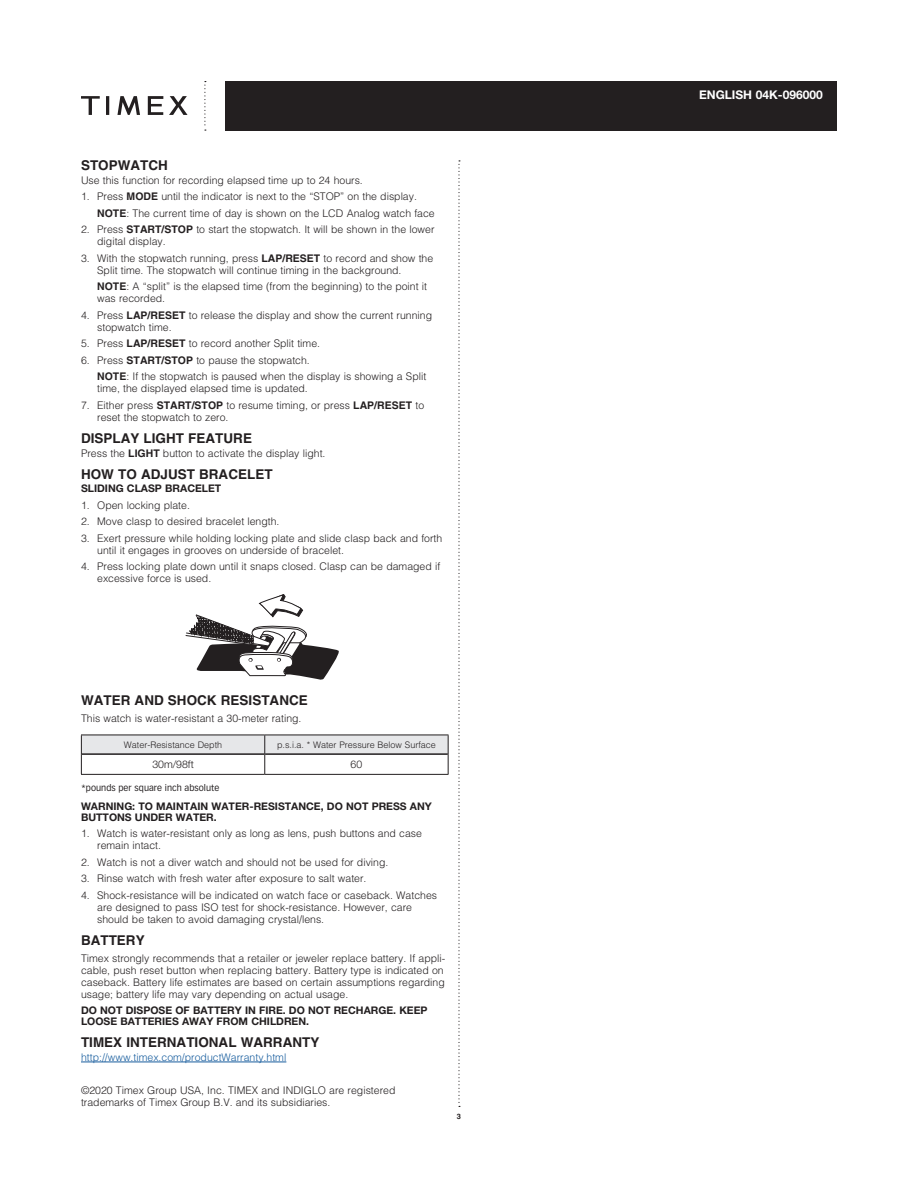
<style>
.page{position:relative;width:918px;height:1188px;background:#fff}
.page>*{position:absolute;margin:0;border:0;box-sizing:border-box;transform-origin:0 0}
.INS_Main_Headlines{font:700 13.5px "Helvetica";color:#231f20}
.INS_body_Text{font:700 13.5px "Helvetica";color:#231f20}
.INS_Numbered_TextNL{font:700 13.5px "Helvetica";color:#231f20}
.t1{font:700 12px "Helvetica Neue";color:#fff}
.INS_Numbered_TextNL-2{font:300 10.5px/12px "Helvetica";color:#231f20}
.INS_body_Text-2{font:300 10.5px/12px "Helvetica";color:#231f20}
.INS_body_Text-3{font:700 10.5px/11.2px "Helvetica Neue";color:#231f20}
.INS_body_Text-4{font:300 10.5px "Helvetica";color:#175d9e}
.INS_BODY_TEXT_SUBHEA{font:700 10.5px "Helvetica Neue";color:#231f20}
.Register_your_Produc{font:300 10.5px "Helvetica Neue";color:#231f20}
.TX_TabHead{font:300 9px "Helvetica";color:#231f20}
.TX_TabCaption{font:9px "Vectora LH";letter-spacing:.005em;color:#231f20}
.t2{font:700 7.5px "Helvetica";color:#231f20}
.s1{font-weight:700}
</style>
<div class="page">
<div style="left:226px;top:81px;width:611px;height:50px;background:#231f20"></div>
<svg style="left:458px;top:160px;width:2px;height:947px"></svg>
<svg style="left:204px;top:81px;width:2px;height:50px"></svg>
<svg style="left:117px;top:96px;width:23px;height:19px"></svg>
<svg style="left:81px;top:96px;width:19px;height:19px"></svg>
<svg style="left:148px;top:96px;width:15px;height:19px"></svg>
<hr style="left:106px;top:96px;width:3px;height:19px;background:#231f20">
<svg style="left:169px;top:96px;width:19px;height:19px"></svg>
<hr style="left:81px;top:1062px;width:205px;height:1px;background:#175d9e">
<svg style="left:185px;top:595px;width:154px;height:85px"></svg>
<svg style="left:81px;top:735px;width:368px;height:39px"></svg>
<hr style="left:81px;top:774px;width:184px;height:1px;background:#231f20">
<hr style="left:265px;top:774px;width:184px;height:1px;background:#231f20">
<p class="INS_Main_Headlines" style="left:81px;top:157px;width:88px">STOPWATCH</p>
<p class="INS_body_Text-2" style="left:81px;top:174px;width:283px">Use this function for recording elapsed time up to 24 hours.</p>
<p class="INS_Numbered_TextNL-2" style="left:81px;top:190px;width:338px">1. Press <span class="s1">MODE</span> until the indicator is next to the “STOP” on the display.</p>
<p class="INS_Numbered_TextNL-2" style="left:97px;top:207px;width:339px"><span class="s1">NOTE</span>: The current time of day is shown on the LCD Analog watch face</p>
<p class="INS_Numbered_TextNL-2" style="left:97px;top:223px;width:339px;text-indent:-16px">2. Press <span class="s1">START/STOP</span> to start the stopwatch. It will be shown in the lower digital display.</p>
<p class="INS_Numbered_TextNL-2" style="left:97px;top:252px;width:338px;text-indent:-16px">3. With the stopwatch running, press <span class="s1">LAP/RESET</span> to record and show the<br>Split time. The stopwatch will continue timing in the background.</p>
<p class="INS_Numbered_TextNL-2" style="left:97px;top:280px;width:332px"><span class="s1">NOTE</span>: A “split” is the elapsed time (from the beginning) to the point it was recorded.</p>
<p class="INS_Numbered_TextNL-2" style="left:97px;top:309px;width:336px;text-indent:-16px">4. Press <span class="s1">LAP/RESET</span> to release the display and show the current running stopwatch time.</p>
<p class="INS_Numbered_TextNL-2" style="left:81px;top:337px;width:241px">5. Press <span class="s1">LAP/RESET</span> to record another Split time.</p>
<p class="INS_Numbered_TextNL-2" style="left:81px;top:354px;width:230px">6. Press <span class="s1">START/STOP</span> to pause the stopwatch.</p>
<p class="INS_Numbered_TextNL-2" style="left:97px;top:370px;width:331px"><span class="s1">NOTE</span>: If the stopwatch is paused when the display is showing a Split time, the displayed elapsed time is updated.</p>
<p class="INS_Numbered_TextNL-2" style="left:97px;top:399px;width:329px;text-indent:-16px">7. Either press <span class="s1">START/STOP</span> to resume timing, or press <span class="s1">LAP/RESET</span> to reset the stopwatch to zero.</p>
<p class="INS_Main_Headlines" style="left:81px;top:430px;width:173px">DISPLAY LIGHT FEATURE</p>
<p class="INS_body_Text-2" style="left:81px;top:447px;width:246px">Press the <span class="s1">LIGHT</span> button to activate the display light.</p>
<p class="INS_Main_Headlines" style="left:81px;top:466px;width:193px">HOW TO ADJUST BRACELET</p>
<p class="INS_BODY_TEXT_SUBHEA" style="left:81px;top:482px;width:142px">SLIDING CLASP BRACELET</p>
<p class="INS_Numbered_TextNL-2" style="left:81px;top:499px;width:110px">1. Open locking plate.</p>
<p class="INS_Numbered_TextNL-2" style="left:81px;top:516px;width:200px">2. Move clasp to desired bracelet length.</p>
<p class="INS_Numbered_TextNL-2" style="left:97px;top:532px;width:347px;text-indent:-16px">3. Exert pressure while holding locking plate and slide clasp back and forth until it engages in grooves on underside of bracelet.</p>
<p class="INS_Numbered_TextNL-2" style="left:97px;top:561px;width:345px;text-indent:-16px">4. Press locking plate down until it snaps closed. Clasp can be damaged if excessive force is used.</p>
<p class="INS_body_Text" style="left:81px;top:692px;width:228px">WATER AND SHOCK RESISTANCE</p>
<p class="INS_body_Text-2" style="left:81px;top:712px;width:222px">This watch is water-resistant a 30-meter rating.</p>
<p class="TX_TabHead" style="left:124px;top:739px;width:100px">Water-Resistance Depth</p>
<p class="TX_TabHead" style="left:277px;top:739px;width:160px">p.s.i.a. * Water Pressure Below Surface</p>
<p class="Register_your_Produc" style="left:152px;top:758px;width:43px">30m/98ft</p>
<p class="Register_your_Produc" style="left:351px;top:758px;width:13px">60</p>
<p class="TX_TabCaption" style="left:81px;top:782px;width:140px">*pounds per square inch absolute</p>
<p class="INS_body_Text-3" style="left:81px;top:800px;width:352px">WARNING: TO MAINTAIN WATER-RESISTANCE, DO NOT PRESS ANY<br>BUTTONS UNDER WATER.</p>
<p class="INS_Numbered_TextNL-2" style="left:97px;top:828px;width:326px;text-indent:-16px">1. Watch is water-resistant only as long as lens, push buttons and case remain intact.</p>
<p class="INS_Numbered_TextNL-2" style="left:81px;top:856px;width:309px">2. Watch is not a diver watch and should not be used for diving.</p>
<p class="INS_Numbered_TextNL-2" style="left:81px;top:873px;width:287px">3. Rinse watch with fresh water after exposure to salt water.</p>
<p class="INS_Numbered_TextNL-2" style="left:97px;top:889px;width:341px;text-indent:-16px">4. Shock-resistance will be indicated on watch face or caseback. Watches are designed to pass ISO test for shock-resistance. However, care should be taken to avoid damaging crystal/lens.</p>
<p class="INS_Numbered_TextNL" style="left:81px;top:932px;width:65px">BATTERY</p>
<p class="INS_body_Text-2" style="left:81px;top:952px;width:366px">Timex strongly recommends that a retailer or jeweler replace battery. If appli&shy;cable, push reset button when replacing battery. Battery type is indicated on caseback. Battery life estimates are based on certain assumptions regarding usage; battery life may vary depending on actual usage.</p>
<p class="INS_body_Text-3" style="left:81px;top:1004px;width:348px">DO NOT DISPOSE OF BATTERY IN FIRE. DO NOT RECHARGE. KEEP<br>LOOSE BATTERIES AWAY FROM CHILDREN.</p>
<p class="INS_Main_Headlines" style="left:81px;top:1034px;width:240px">TIMEX INTERNATIONAL WARRANTY</p>
<p class="INS_body_Text-4" style="left:81px;top:1051px;width:207px">http://www.timex.com/productWarranty.html</p>
<p class="INS_body_Text-2" style="left:81px;top:1084px;width:316px">©2020 Timex Group USA, Inc. TIMEX and INDIGLO are registered trademarks of Timex Group B.V. and its subsidiaries.</p>
<p class="t2" style="left:457px;top:1112px;width:6px">3</p>
<p class="t1" style="left:699px;top:87px;width:125px">ENGLISH 04K-096000</p>
</div>
